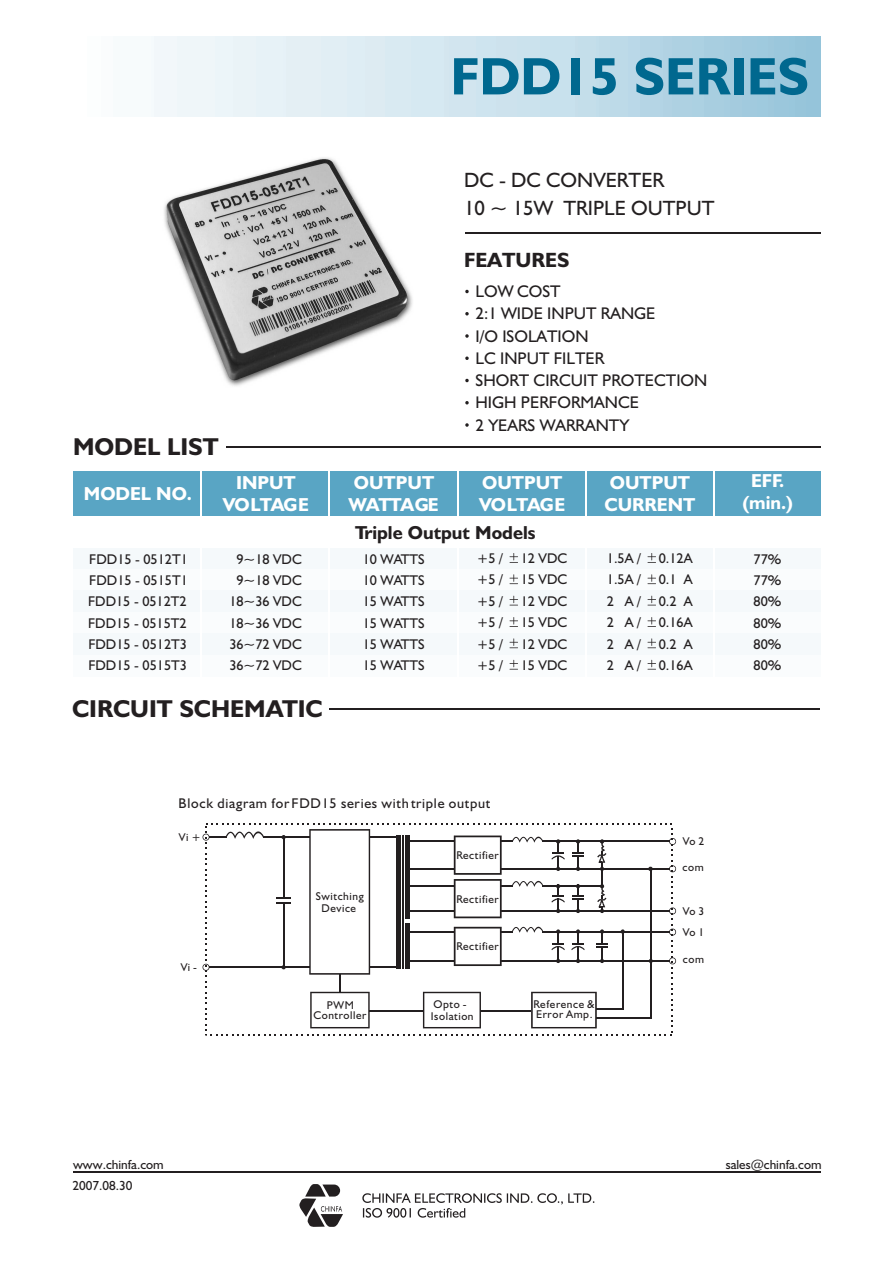
<style>
.page{position:relative;width:894px;height:1263px;background:#fff}
.page>*{position:absolute;margin:0;border:0;box-sizing:border-box;transform-origin:0 0}
.t1{font:700 52.95px "Humanst 521 BT";color:#00688f}
.t2{font:700 24.45px "Humanst 521 BT";color:#231f20}
.t3{font:20.7px/28.3px "Humanst 521 BT";color:#231f20}
.t4{font:700 20.7px "Humanst 521 BT";color:#231f20}
.t5{font:700 18.9px/22.6px "Humanst 521 BT";color:#fff}
.t6{font:700 18.9px "Humanst 521 BT";color:#231f20}
.t7{font:16.95px/22.2px "Humanst 521 BT";color:#231f20}
.t8{font:14.1px/21.3px "Humanst 521 BT";color:#231f20;text-align:justify}
.t9{font:14.1px "Humanst 521 BT";letter-spacing:.05em;color:#231f20}
.t10{font:13.2px "Humanst 521 BT";color:#231f20}
.t11{font:11.25px/12.5px "Humanst 521 BT";letter-spacing:.05em;color:#231f20;text-align:center}
</style>
<div class="page">
<hr style="left:73px;top:1172px;width:748px;height:1px;background:#231f20">
<hr style="left:466px;top:232px;width:355px;height:2px;background:#231f20">
<svg style="left:465px;top:290px;width:4px;height:3px"></svg>
<svg style="left:465px;top:312px;width:4px;height:3px"></svg>
<svg style="left:465px;top:334px;width:4px;height:4px"></svg>
<svg style="left:465px;top:357px;width:4px;height:3px"></svg>
<svg style="left:465px;top:379px;width:4px;height:3px"></svg>
<svg style="left:465px;top:401px;width:4px;height:3px"></svg>
<svg style="left:465px;top:423px;width:4px;height:4px"></svg>
<hr style="left:227px;top:446px;width:594px;height:2px;background:#231f20">
<div style="left:73px;top:471px;width:748px;height:45px;background:#59a5c4"></div>
<div style="left:73px;top:548px;width:748px;height:21px;background:#f5f9fb"></div>
<div style="left:73px;top:569px;width:748px;height:22px;background:#fafcfd"></div>
<div style="left:73px;top:591px;width:748px;height:21px;background:#f5f9fb"></div>
<div style="left:73px;top:612px;width:748px;height:21px;background:#fafcfd"></div>
<div style="left:73px;top:633px;width:748px;height:22px;background:#f5f9fb"></div>
<div style="left:73px;top:655px;width:748px;height:21px;background:#fafcfd"></div>
<hr style="left:201px;top:466px;width:1px;height:224px;background:#fff">
<hr style="left:329px;top:466px;width:1px;height:224px;background:#fff">
<hr style="left:457px;top:466px;width:1px;height:224px;background:#fff">
<hr style="left:585px;top:466px;width:1px;height:222px;background:#fff">
<hr style="left:713px;top:466px;width:2px;height:224px;background:#fff">
<svg style="left:510px;top:553px;width:8px;height:10px"></svg>
<svg style="left:510px;top:574px;width:8px;height:10px"></svg>
<svg style="left:510px;top:596px;width:8px;height:9px"></svg>
<svg style="left:510px;top:617px;width:8px;height:10px"></svg>
<svg style="left:648px;top:553px;width:8px;height:10px"></svg>
<svg style="left:648px;top:574px;width:8px;height:10px"></svg>
<svg style="left:648px;top:596px;width:8px;height:9px"></svg>
<svg style="left:648px;top:617px;width:8px;height:10px"></svg>
<hr style="left:330px;top:708px;width:490px;height:2px;background:#231f20">
<svg style="left:510px;top:638px;width:8px;height:10px"></svg>
<svg style="left:510px;top:660px;width:8px;height:10px"></svg>
<svg style="left:648px;top:638px;width:8px;height:10px"></svg>
<svg style="left:648px;top:660px;width:8px;height:10px"></svg>
<img style="left:164px;top:157px;width:249px;height:229px">
<svg style="left:203px;top:823px;width:473px;height:213px"></svg>
<svg style="left:299px;top:1184px;width:44px;height:43px"></svg>
<svg style="left:362px;top:1193px;width:232px;height:25px"></svg>
<h1 class="t1" style="left:451px;top:54px;width:360px">FDD15 SERIES</h1>
<h3 class="t3" style="left:464px;top:167px;width:252px">DC - DC CONVERTER<br>10 ~ 15W TRIPLE OUTPUT</h3>
<h3 class="t4" style="left:464px;top:251px;width:107px">FEATURES</h3>
<p class="t7" style="left:476px;top:282px;width:233px">LOW COST<br>2:1 WIDE INPUT RANGE<br>I/O ISOLATION<br>LC INPUT FILTER<br>SHORT CIRCUIT PROTECTION<br>HIGH PERFORMANCE<br>2 YEARS WARRANTY</p>
<h2 class="t2" style="left:73px;top:437px;width:147px">MODEL LIST</h2>
<h3 class="t5" style="left:84px;top:484px;width:110px">MODEL NO.</h3>
<h3 class="t5" style="left:223px;top:473px;width:88px;text-align:center">INPUT<br>VOLTAGE</h3>
<h3 class="t5" style="left:348px;top:473px;width:92px">OUTPUT<br>WATTAGE</h3>
<h3 class="t5" style="left:479px;top:473px;width:88px">OUTPUT<br>VOLTAGE</h3>
<h3 class="t5" style="left:605px;top:473px;width:92px">OUTPUT<br>CURRENT</h3>
<h3 class="t5" style="left:742px;top:471px;width:52px;text-align:center">EFF. (min.)</h3>
<h3 class="t6" style="left:355px;top:524px;width:182px">Triple Output Models</h3>
<p class="t8" style="left:477px;top:549px;width:28px">+5 /</p>
<p class="t8" style="left:521px;top:549px;width:48px">12 VDC</p>
<p class="t8" style="left:477px;top:570px;width:28px">+5 /</p>
<p class="t8" style="left:521px;top:570px;width:48px">15 VDC</p>
<p class="t8" style="left:477px;top:591px;width:28px">+5 /</p>
<p class="t8" style="left:521px;top:591px;width:48px">12 VDC</p>
<p class="t8" style="left:477px;top:613px;width:28px">+5 /</p>
<p class="t8" style="left:521px;top:613px;width:48px">15 VDC</p>
<p class="t8" style="left:88px;top:549px;width:101px">FDD15 - 0512T1<br>FDD15 - 0515T1<br>FDD15 - 0512T2<br>FDD15 - 0515T2<br>FDD15 - 0512T3<br>FDD15 - 0515T3</p>
<p class="t8" style="left:229px;top:549px;width:74px;text-align:center">9~18 VDC<br>9~18 VDC<br>18~36 VDC<br>18~36 VDC<br>36~72 VDC<br>36~72 VDC</p>
<p class="t8" style="left:363px;top:549px;width:64px">10 WATTS 10 WATTS 15 WATTS 15 WATTS 15 WATTS 15 WATTS</p>
<p class="t8" style="left:477px;top:634px;width:28px">+5 /</p>
<p class="t8" style="left:521px;top:634px;width:48px">12 VDC</p>
<p class="t8" style="left:477px;top:656px;width:28px">+5 /</p>
<p class="t8" style="left:521px;top:656px;width:48px">15 VDC</p>
<h2 class="t2" style="left:72px;top:699px;width:252px">CIRCUIT SCHEMATIC</h2>
<p class="t8" style="left:607px;top:549px;width:36px">1.5A /</p>
<p class="t8" style="left:659px;top:549px;width:35px">0.12A</p>
<p class="t8" style="left:607px;top:570px;width:36px">1.5A /</p>
<p class="t8" style="left:659px;top:570px;width:35px">0.1 A</p>
<p class="t8" style="left:607px;top:591px;width:36px">2 A /</p>
<p class="t8" style="left:659px;top:591px;width:35px">0.2 A</p>
<p class="t8" style="left:607px;top:613px;width:36px">2 A /</p>
<p class="t8" style="left:659px;top:613px;width:35px">0.16A</p>
<p class="t8" style="left:607px;top:634px;width:36px">2 A /</p>
<p class="t8" style="left:659px;top:634px;width:35px">0.2 A</p>
<p class="t8" style="left:607px;top:656px;width:36px">2 A /</p>
<p class="t8" style="left:659px;top:656px;width:35px">0.16A</p>
<p class="t9" style="left:179px;top:797px;width:313px">Block diagram for FDD15 series with triple output</p>
<p class="t11" style="left:179px;top:832px;width:23px">Vi+</p>
<p class="t11" style="left:181px;top:962px;width:18px">Vi-</p>
<p class="t11" style="left:316px;top:890px;width:49px">Switching<br>Device</p>
<p class="t11" style="left:313px;top:1001px;width:55px;line-height:10.2px">PWM<br>Controller</p>
<p class="t11" style="left:456px;top:850px;width:44px">Rectifier</p>
<p class="t11" style="left:456px;top:893px;width:44px">Rectifier</p>
<p class="t11" style="left:456px;top:941px;width:44px">Rectifier</p>
<p class="t11" style="left:431px;top:998px;width:44px;line-height:12.9px;text-align:left">Opto -<br>Isolation</p>
<p class="t11" style="left:534px;top:1000px;width:62px;line-height:10.1px;text-align:left">Reference &amp;<br>Error Amp.</p>
<p class="t11" style="left:683px;top:836px;width:23px">Vo 2</p>
<p class="t11" style="left:683px;top:862px;width:23px">com</p>
<p class="t11" style="left:683px;top:906px;width:23px">Vo 3</p>
<p class="t11" style="left:683px;top:927px;width:23px">Vo 1</p>
<p class="t11" style="left:683px;top:954px;width:23px">com</p>
<p class="t8" style="left:754px;top:549px;width:29px">77%</p>
<p class="t8" style="left:754px;top:571px;width:29px">77% 80% 80%</p>
<p class="t8" style="left:754px;top:635px;width:29px">80%<br>80%</p>
<p class="t10" style="left:73px;top:1159px;width:92px">www.chinfa.com</p>
<p class="t10" style="left:73px;top:1180px;width:61px">2007.08.30</p>
<p class="t10" style="left:726px;top:1159px;width:97px">sales@chinfa.com</p>
</div>
